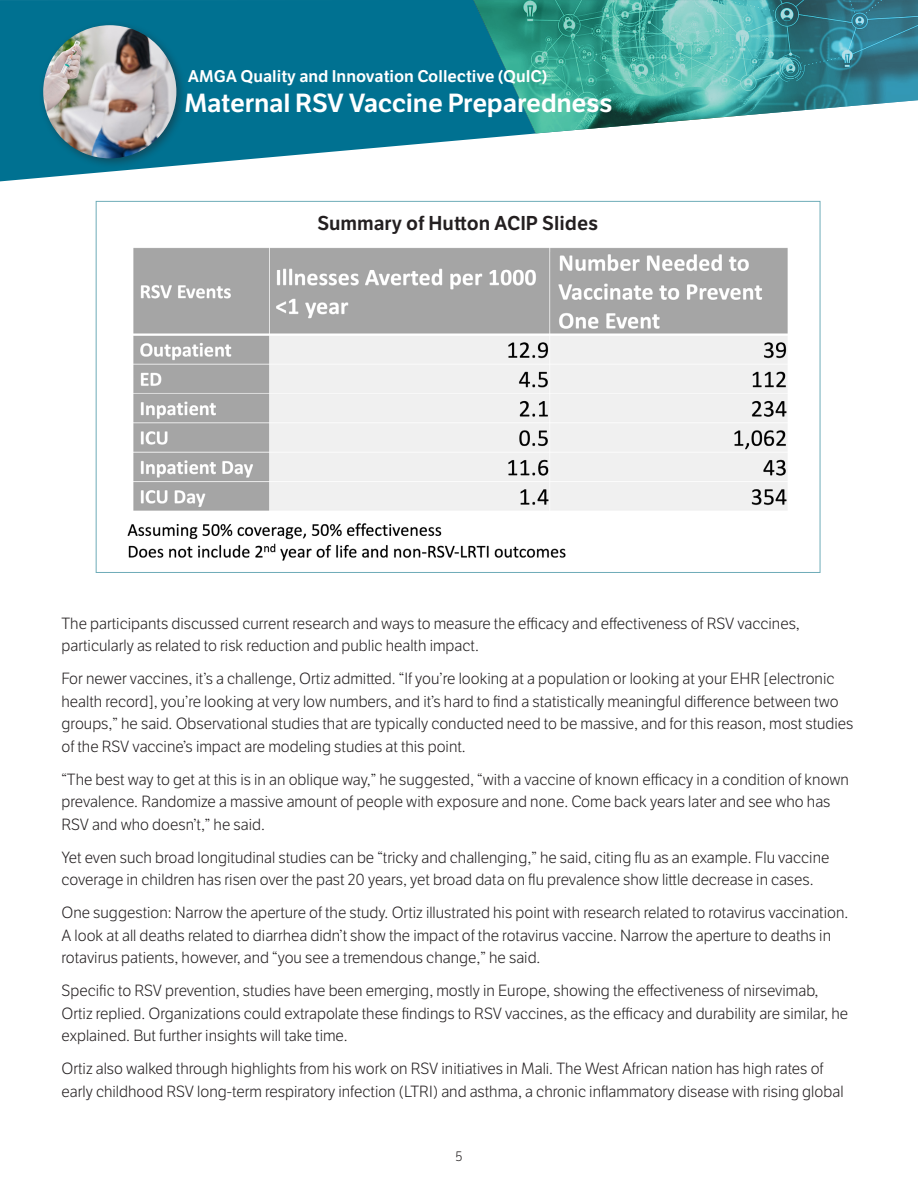
<style>
.page{position:relative;width:918px;height:1188px;background:#fff}
.page>*{position:absolute;margin:0;border:0;box-sizing:border-box;transform-origin:0 0}
.t1{font:600 25.5px "LFT Etica";letter-spacing:-.01em;color:#fff}
.t2{font:600 19.5px "LFT Etica";color:#231f20}
.t3{font:600 16.5px "LFT Etica";color:#fff}
.t4{font:300 15.75px/22.5px "LFT Etica";color:#231f20}
.t5{font:300 13.5px "LFT Etica";color:#231f20}
</style>
<div class="page">
<svg style="left:0;top:0;width:536px;height:181px;fill:#007191"></svg>
<div style="left:38px;top:20px;width:150px;height:150px;background:#231f20;opacity:.44"></div>
<img style="left:43px;top:25px;width:133px;height:133px;border-radius:67px">
<svg style="left:473px;top:0;width:445px;height:133px;background:#4fa3a2"></svg>
<img style="left:127px;top:248px;width:661px;height:313px">
<p class="t3" style="left:188px;top:66px;width:361px">AMGA Quality and Innovation Collective (QuIC)</p>
<h1 class="t1" style="left:184px;top:87px;width:430px">Maternal RSV Vaccine Preparedness</h1>
<p class="t2" style="left:317px;top:211px;width:282px">Summary of Hutton ACIP Slides</p>
<p class="t4" style="left:62px;top:612px;width:740px">The participants discussed current research and ways to measure the efficacy and effectiveness of RSV vaccines, particularly as related to risk reduction and public health impact.</p>
<p class="t4" style="left:62px;top:668px;width:794px">For newer vaccines, it’s a challenge, Ortiz admitted. “If you’re looking at a population or looking at your EHR [electronic health record], you’re looking at very low numbers, and it’s hard to find a statistically meaningful difference between two groups,” he said. Observational studies that are typically conducted need to be massive, and for this reason, most studies of the RSV vaccine’s impact are modeling studies at this point.</p>
<p class="t4" style="left:62px;top:768px;width:789px">“The best way to get at this is in an oblique way,” he suggested, “with a vaccine of known efficacy in a condition of known prevalence. Randomize a massive amount of people with exposure and none. Come back years later and see who has<br>RSV and who doesn’t,” he said.</p>
<p class="t4" style="left:62px;top:846px;width:769px">Yet even such broad longitudinal studies can be “tricky and challenging,” he said, citing flu as an example. Flu vaccine coverage in children has risen over the past 20 years, yet broad data on flu prevalence show little decrease in cases.</p>
<p class="t4" style="left:62px;top:902px;width:788px">One suggestion: Narrow the aperture of the study. Ortiz illustrated his point with research related to rotavirus vaccination.<br>A look at all deaths related to diarrhea didn’t show the impact of the rotavirus vaccine. Narrow the aperture to deaths in rotavirus patients, however, and “you see a tremendous change,” he said.</p>
<p class="t4" style="left:62px;top:980px;width:788px">Specific to RSV prevention, studies have been emerging, mostly in Europe, showing the effectiveness of nirsevimab,<br>Ortiz replied. Organizations could extrapolate these findings to RSV vaccines, as the efficacy and durability are similar, he explained. But further insights will take time.</p>
<p class="t4" style="left:62px;top:1058px;width:784px">Ortiz also walked through highlights from his work on RSV initiatives in Mali. The West African nation has high rates of early childhood RSV long-term respiratory infection (LTRI) and asthma, a chronic inflammatory disease with rising global</p>
<p class="t5" style="left:455px;top:1149px;width:9px">5</p>
</div>
